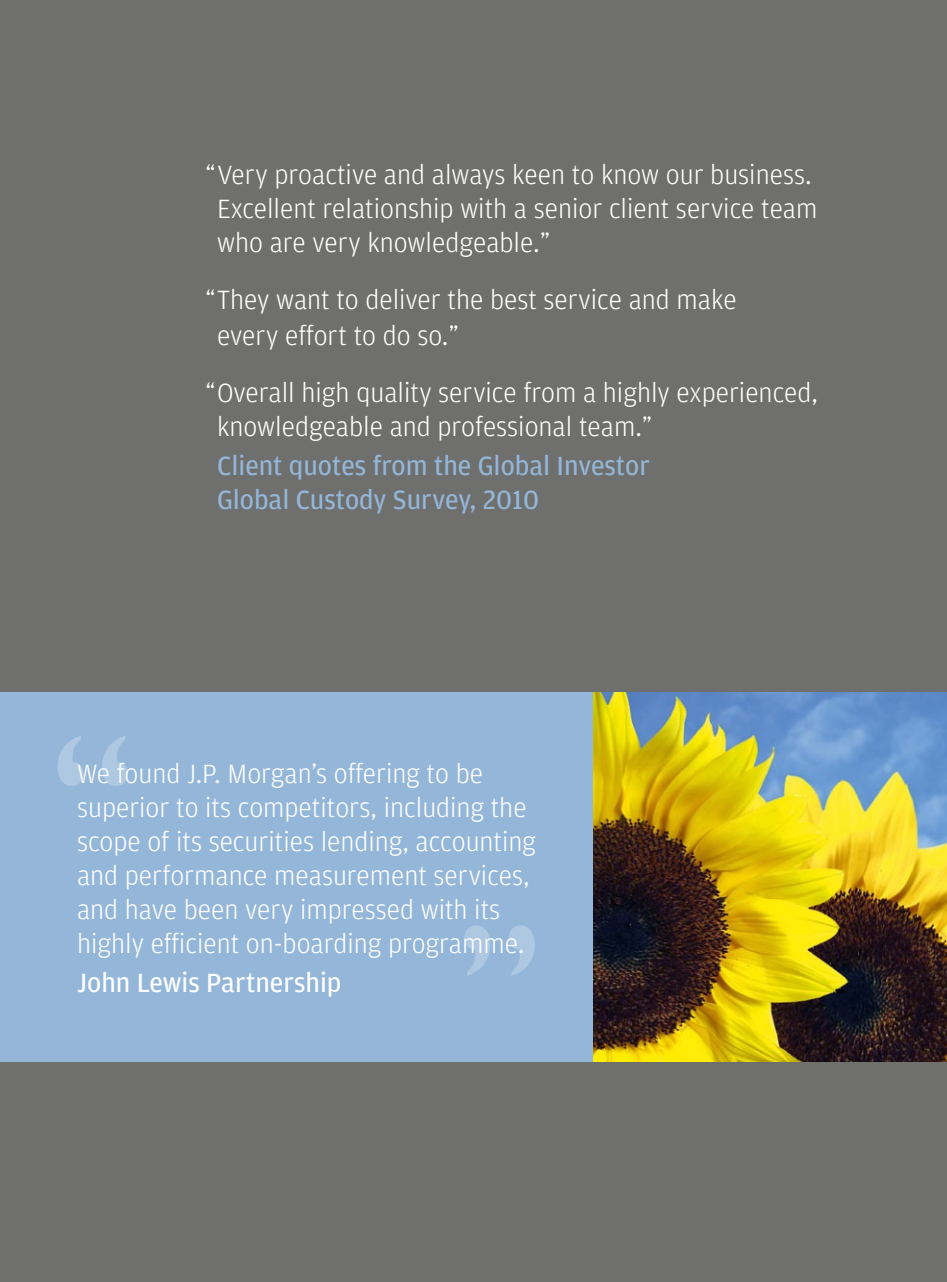
<style>
.page{position:relative;width:947px;height:1282px;background:#fff}
.page>*{position:absolute;margin:0;border:0;box-sizing:border-box;transform-origin:0 0}
.t1{font:204px "Gill Sans";color:#fff}
.t2{font:300 28px/34px "Amplitude";color:#fff}
.t3{font:28px/34px "Amplitude";color:#94b7d9}
.t4{font:28px "Amplitude";color:#fff}
</style>
<div class="page">
<div style="left:0;top:0;width:947px;height:1281px;background:#6f6f6e"></div>
<div style="left:0;top:692px;width:614px;height:369px;background:#94b7d9"></div>
<img style="left:593px;top:692px;width:354px;height:369px">
<p class="t2" style="left:205px;top:157px;width:608px">“Very proactive and always keen to know our business.</p>
<p class="t2" style="left:205px;top:191px;width:614px">Excellent relationship with a senior client service team</p>
<p class="t2" style="left:217px;top:225px;width:335px">who are very knowledgeable.”</p>
<p class="t2" style="left:217px;top:281px;width:521px;line-height:36px;text-indent:-12px">“ They want to deliver the best service and make every effort to do so.”</p>
<p class="t2" style="left:217px;top:374px;width:602px;text-indent:-12px">“ Overall high quality service from a highly experienced, knowledgeable and professional team.”</p>
<p class="t3" style="left:217px;top:448px;width:434px">Client quotes from the Global Investor<br>Global Custody Survey, 2010</p>
<h1 class="t1" style="left:49px;top:690px;width:89px">“</h1>
<p class="t2" style="left:77px;top:755px;width:460px">We found J.P. Morgan’s offering to be superior to its competitors, including the scope of its securities lending, accounting and performance measurement services, and have been very impressed with its highly efficient on-boarding programme.</p>
<p class="t4" style="left:77px;top:965px;width:266px">John Lewis Partnership</p>
<h1 class="t1" style="left:543px;top:1020px;width:89px;rotate:-180deg">“</h1>
</div>
